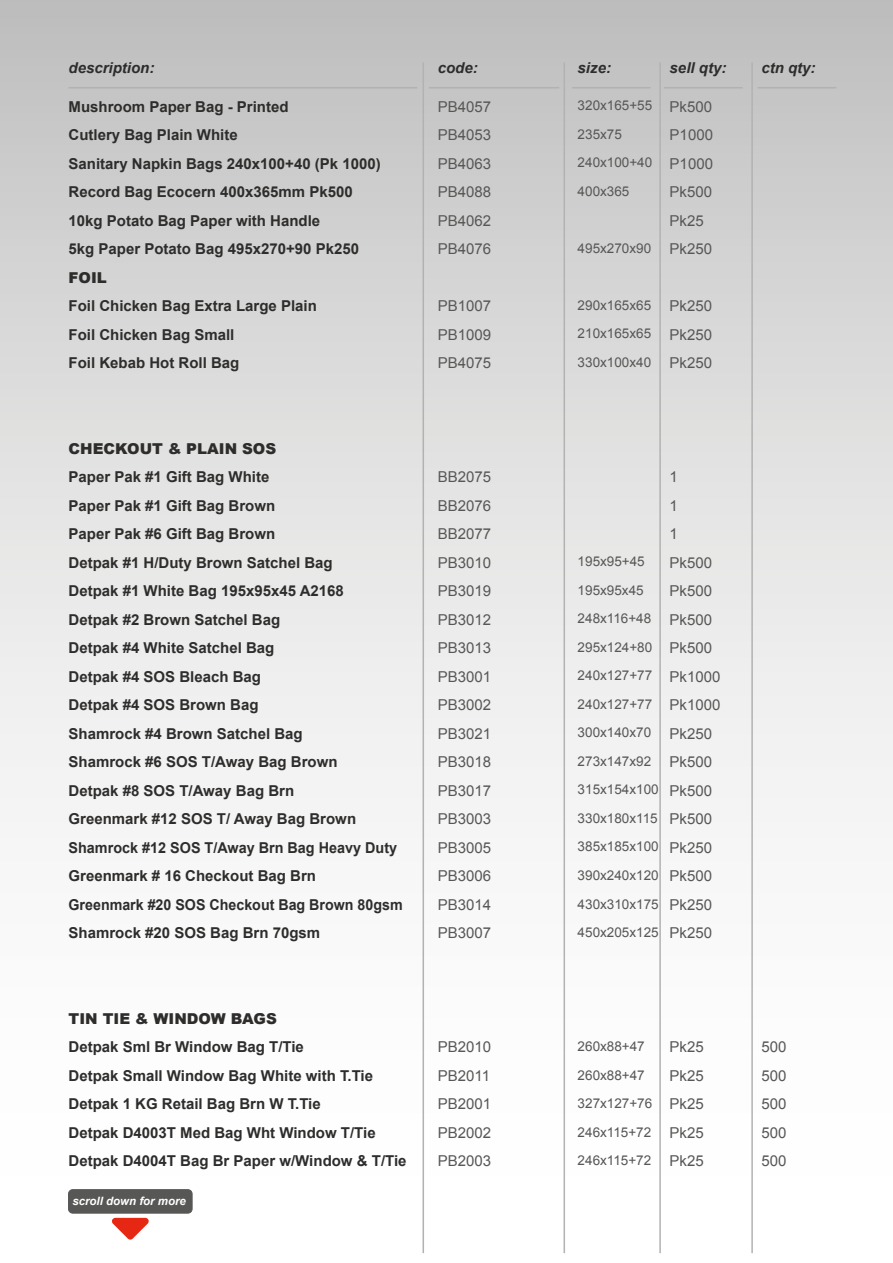
<style>
.page{position:relative;width:893px;height:1263px;background:#fff}
.page>*{position:absolute;margin:0;border:0;box-sizing:border-box;transform-origin:0 0}
.t1{font:700 15px/28.5px "Arial";color:#2e2d2c}
.t2{font:15px/28.5px "Arial";color:#575756;text-align:justify}
.t3{font:900 15px "Arial";color:#2e2d2c}
.t4{font:italic 700 15px "Arial";color:#2e2d2c}
.t5{font:13.5px/28.5px "Arial";color:#575756}
.t6{font:italic 700 11.55px "Arial";color:#fff}
</style>
<div class="page">
<div style="left:0;top:0;width:893px;height:1263px;background:linear-gradient(to bottom,#c6c5c5,#fff)"></div>
<hr style="left:69px;top:87px;width:348px;height:1px;background:#b3b2b2">
<hr style="left:429px;top:87px;width:130px;height:1px;background:#b3b2b2">
<hr style="left:423px;top:62px;width:1px;height:1191px;background:#b3b2b2">
<hr style="left:564px;top:62px;width:1px;height:1191px;background:#b3b2b2">
<hr style="left:664px;top:87px;width:79px;height:1px;background:#b3b2b2">
<hr style="left:758px;top:87px;width:78px;height:1px;background:#b3b2b2">
<hr style="left:751px;top:62px;width:2px;height:1191px;background:#b3b2b2">
<hr style="left:572px;top:87px;width:79px;height:1px;background:#b3b2b2">
<hr style="left:659px;top:62px;width:2px;height:1191px;background:#b3b2b2">
<svg style="left:112px;top:1218px;width:37px;height:21px"></svg>
<div style="left:69px;top:1190px;width:123px;height:23px;background:#575756;border-radius:4px"></div>
<div style="left:68px;top:1189px;width:124px;height:24px;border:1px solid #575756;border-radius:4px"></div>
<p class="t4" style="left:69px;top:58px;width:87px">description:</p>
<p class="t4" style="left:438px;top:58px;width:42px">code:</p>
<p class="t4" style="left:670px;top:58px;width:58px">sell qty:</p>
<p class="t4" style="left:761px;top:58px;width:56px">ctn qty:</p>
<p class="t1" style="left:69px;top:92px;width:314px">Mushroom Paper Bag - Printed<br>Cutlery Bag Plain White<br>Sanitary Napkin Bags 240x100+40 (Pk 1000)<br>Record Bag Ecocern 400x365mm Pk500<br>10kg Potato Bag Paper with Handle<br>5kg Paper Potato Bag 495x270+90 Pk250</p>
<p class="t3" style="left:69px;top:266px;width:40px">FOIL</p>
<p class="t1" style="left:69px;top:292px;width:250px">Foil Chicken Bag Extra Large Plain<br>Foil Chicken Bag Small<br>Foil Kebab Hot Roll Bag</p>
<p class="t4" style="left:578px;top:58px;width:35px">size:</p>
<p class="t5" style="left:578px;top:92px;width:76px">320x165+55<br>235x75<br>240x100+40<br>400x365</p>
<p class="t2" style="left:438px;top:92px;width:55px">PB4057<br>PB4053<br>PB4063<br>PB4088<br>PB4062<br>PB4076</p>
<p class="t2" style="left:670px;top:92px;width:45px;text-align:left">Pk500<br>P1000<br>P1000<br>Pk500<br>Pk25<br>Pk250</p>
<p class="t5" style="left:578px;top:234px;width:75px">495x270x90</p>
<p class="t5" style="left:578px;top:291px;width:75px;text-align:justify">290x165x65<br>210x165x65<br>330x100x40</p>
<p class="t2" style="left:438px;top:292px;width:55px">PB1007<br>PB1009<br>PB4075</p>
<p class="t2" style="left:670px;top:292px;width:44px">Pk250<br>Pk250<br>Pk250</p>
<p class="t3" style="left:69px;top:437px;width:209px">CHECKOUT &amp; PLAIN SOS</p>
<p class="t1" style="left:69px;top:463px;width:336px">Paper Pak #1 Gift Bag White<br>Paper Pak #1 Gift Bag Brown<br>Paper Pak #6 Gift Bag Brown<br>Detpak #1 H/Duty Brown Satchel Bag<br>Detpak #1 White Bag 195x95x45 A2168<br>Detpak #2 Brown Satchel Bag<br>Detpak #4 White Satchel Bag<br>Detpak #4 SOS Bleach Bag<br>Detpak #4 SOS Brown Bag<br>Shamrock #4 Brown Satchel Bag<br>Shamrock #6 SOS T/Away Bag Brown<br>Detpak #8 SOS T/Away Bag Brn<br>Greenmark #12 SOS T/ Away Bag Brown<br>Shamrock #12 SOS T/Away Brn Bag Heavy Duty<br>Greenmark # 16 Checkout Bag Brn<br>Greenmark #20 SOS Checkout Bag Brown 80gsm<br>Shamrock #20 SOS Bag Brn 70gsm</p>
<p class="t3" style="left:69px;top:1007px;width:210px">TIN TIE &amp; WINDOW BAGS</p>
<p class="t1" style="left:69px;top:1033px;width:339px">Detpak Sml Br Window Bag T/Tie<br>Detpak Small Window Bag White with T.Tie Detpak 1 KG Retail Bag Brn W T.Tie<br>Detpak D4003T Med Bag Wht Window T/Tie Detpak D4004T Bag Br Paper w/Window &amp; T/Tie</p>
<p class="t6" style="left:72px;top:1193px;width:115px">scroll down for more</p>
<p class="t2" style="left:438px;top:463px;width:55px">BB2075<br>BB2076<br>BB2077<br>PB3010<br>PB3019<br>PB3012<br>PB3013<br>PB3001<br>PB3002<br>PB3021<br>PB3018<br>PB3017<br>PB3003<br>PB3005<br>PB3006<br>PB3014<br>PB3007</p>
<p class="t2" style="left:438px;top:1033px;width:55px">PB2010<br>PB2011<br>PB2001<br>PB2002<br>PB2003</p>
<p class="t5" style="left:578px;top:548px;width:83px">195x95+45<br>195x95x45<br>248x116+48<br>295x124+80<br>240x127+77<br>240x127+77<br>300x140x70<br>273x147x92<br>315x154x100<br>330x180x115<br>385x185x100<br>390x240x120<br>430x310x175<br>450x205x125</p>
<p class="t2" style="left:670px;top:463px;width:52px;text-align:left">1<br>1<br>1<br>Pk500<br>Pk500<br>Pk500<br>Pk500<br>Pk1000<br>Pk1000<br>Pk250<br>Pk500<br>Pk500<br>Pk500<br>Pk250<br>Pk500<br>Pk250<br>Pk250</p>
<p class="t5" style="left:578px;top:1032px;width:76px">260x88+47<br>260x88+47<br>327x127+76<br>246x115+72<br>246x115+72</p>
<p class="t2" style="left:761px;top:1033px;width:27px">500<br>500<br>500<br>500<br>500</p>
<p class="t2" style="left:670px;top:1033px;width:36px">Pk25<br>Pk25<br>Pk25<br>Pk25<br>Pk25</p>
</div>
